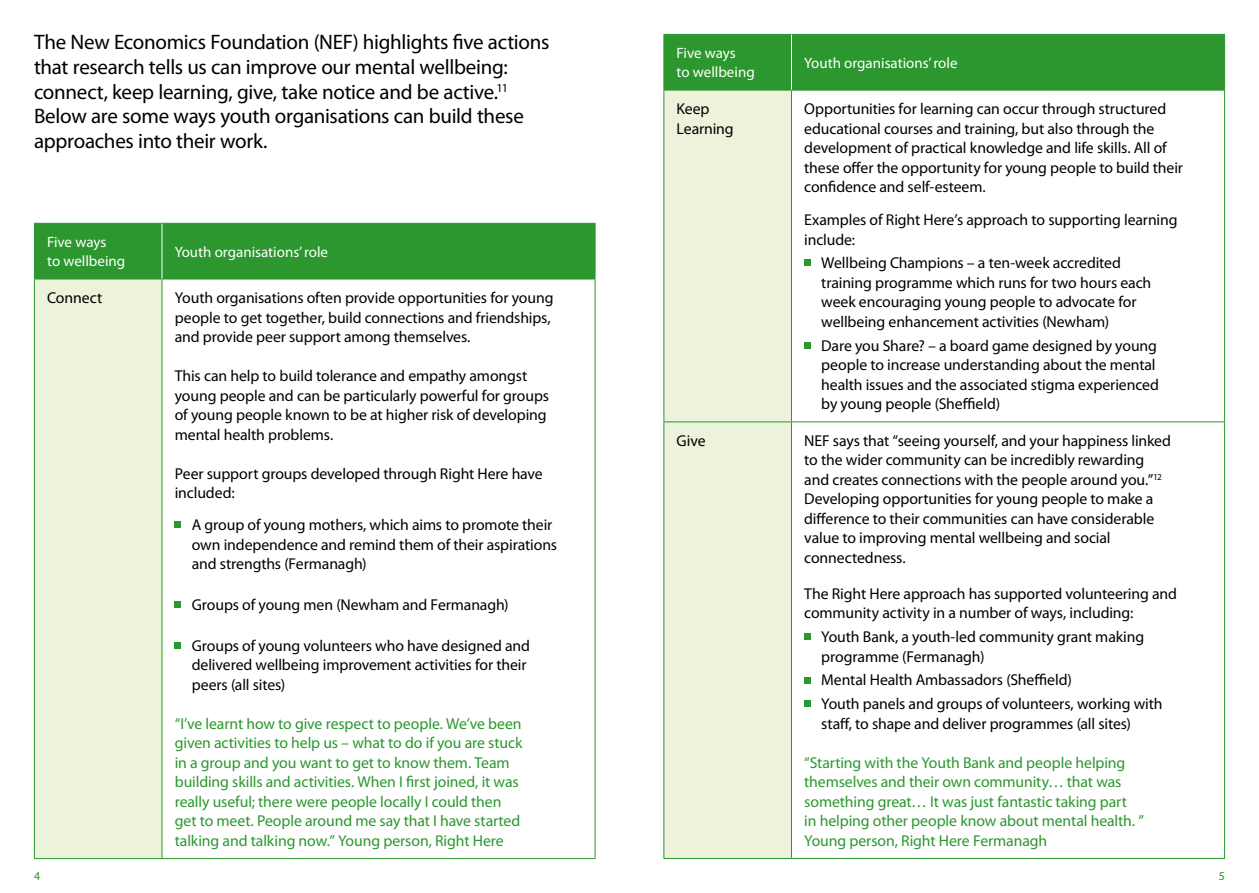
<style>
.page{position:relative;width:1259px;height:893px;background:#fff}
.page>*{position:absolute;margin:0;border:0;box-sizing:border-box;transform-origin:0 0}
.t1{font:21px/24.8px "Myriad Pro";letter-spacing:-.015em;color:#000}
.t2{font:15.75px/19.5px "Myriad Pro";letter-spacing:-.005em;color:#000}
.t3{font:15.75px/19.5px "Myriad Pro";letter-spacing:-.005em;color:#2b972e}
.t4{font:15px/19.5px "Myriad Pro";color:#fff}
.t5{font:12px "Myriad Pro";color:#2b972e}
</style>
<div class="page">
<div style="left:35px;top:224px;width:560px;height:55px;background:#2b972e"></div>
<div style="left:34px;top:279px;width:128px;height:580px;background:#ecf3da"></div>
<hr style="left:34px;top:223px;width:128px;height:1px;background:#2b972e">
<hr style="left:34px;top:224px;width:1px;height:55px;background:#2b972e">
<hr style="left:162px;top:223px;width:433px;height:1px;background:#2b972e">
<hr style="left:595px;top:224px;width:1px;height:55px;background:#2b972e">
<hr style="left:34px;top:279px;width:128px;height:1px;background:#2b972e">
<hr style="left:34px;top:279px;width:1px;height:579px;background:#2b972e">
<hr style="left:162px;top:279px;width:433px;height:1px;background:#2b972e">
<hr style="left:162px;top:279px;width:1px;height:579px;background:#2b972e">
<hr style="left:595px;top:279px;width:1px;height:579px;background:#2b972e">
<hr style="left:34px;top:858px;width:128px;height:1px;background:#2b972e">
<hr style="left:162px;top:858px;width:433px;height:1px;background:#2b972e">
<hr style="left:162px;top:224px;width:1px;height:55px;background:#fff">
<svg style="left:175px;top:522px;width:6px;height:6px"></svg>
<div style="left:175px;top:601px;width:6px;height:7px;background:#2b972e"></div>
<div style="left:175px;top:642px;width:6px;height:7px;background:#2b972e"></div>
<div style="left:664px;top:35px;width:560px;height:55px;background:#2b972e"></div>
<div style="left:664px;top:91px;width:127px;height:767px;background:#ecf3da"></div>
<hr style="left:663px;top:34px;width:128px;height:1px;background:#2b972e">
<hr style="left:663px;top:35px;width:1px;height:55px;background:#2b972e">
<hr style="left:791px;top:34px;width:434px;height:1px;background:#2b972e">
<hr style="left:1224px;top:35px;width:1px;height:55px;background:#2b972e">
<hr style="left:663px;top:90px;width:128px;height:1px;background:#2b972e">
<hr style="left:663px;top:90px;width:1px;height:331px;background:#2b972e">
<hr style="left:791px;top:90px;width:434px;height:1px;background:#2b972e">
<hr style="left:791px;top:90px;width:1px;height:331px;background:#2b972e">
<hr style="left:1224px;top:90px;width:1px;height:331px;background:#2b972e">
<hr style="left:663px;top:421px;width:128px;height:1px;background:#2b972e">
<hr style="left:663px;top:422px;width:1px;height:436px;background:#2b972e">
<hr style="left:791px;top:421px;width:434px;height:1px;background:#2b972e">
<hr style="left:791px;top:422px;width:1px;height:436px;background:#2b972e">
<hr style="left:1224px;top:422px;width:1px;height:436px;background:#2b972e">
<hr style="left:663px;top:858px;width:128px;height:1px;background:#2b972e">
<hr style="left:791px;top:858px;width:434px;height:1px;background:#2b972e">
<hr style="left:791px;top:35px;width:1px;height:55px;background:#fff">
<svg style="left:804px;top:260px;width:6px;height:6px"></svg>
<svg style="left:804px;top:342px;width:6px;height:6px"></svg>
<div style="left:804px;top:633px;width:6px;height:7px;background:#2b972e"></div>
<svg style="left:804px;top:677px;width:6px;height:6px"></svg>
<svg style="left:804px;top:701px;width:6px;height:6px"></svg>
<p class="t1" style="left:34px;top:29px;width:517px">The New Economics Foundation (NEF) highlights five actions that research tells us can improve our mental wellbeing: connect, keep learning, give, take notice and be active.<sup>11<br></sup>Below are some ways youth organisations can build these approaches into their work.</p>
<p class="t4" style="left:47px;top:232px;width:80px">Five ways<br>to wellbeing</p>
<p class="t4" style="left:175px;top:241px;width:155px">Youth organisations’ role</p>
<p class="t2" style="left:47px;top:288px;width:57px">Connect</p>
<p class="t2" style="left:175px;top:288px;width:380px">Youth organisations often provide opportunities for young people to get together, build connections and friendships, and provide peer support among themselves.</p>
<p class="t2" style="left:175px;top:366px;width:376px">This can help to build tolerance and empathy amongst young people and can be particularly powerful for groups of young people known to be at higher risk of developing mental health problems.</p>
<p class="t2" style="left:175px;top:463px;width:369px">Peer support groups developed through Right Here have included:</p>
<p class="t2" style="left:192px;top:515px;width:367px">A group of young mothers, which aims to promote their own independence and remind them of their aspirations and strengths (Fermanagh)</p>
<p class="t2" style="left:192px;top:595px;width:318px">Groups of young men (Newham and Fermanagh)</p>
<p class="t2" style="left:192px;top:635px;width:340px">Groups of young volunteers who have designed and delivered wellbeing improvement activities for their peers (all sites)</p>
<p class="t3" style="left:175px;top:713px;width:349px">“I’ve learnt how to give respect to people. We’ve been given activities to help us – what to do if you are stuck in a group and you want to get to know them. Team building skills and activities. When I first joined, it was really useful; there were people locally I could then get to meet. People around me say that I have started talking and talking now.” Young person, Right Here</p>
<p class="t5" style="left:34px;top:869px;width:8px">4</p>
<p class="t4" style="left:676px;top:43px;width:80px">Five ways<br>to wellbeing</p>
<p class="t4" style="left:804px;top:53px;width:155px">Youth organisations’ role</p>
<p class="t2" style="left:676px;top:99px;width:59px">Keep<br>Learning</p>
<p class="t2" style="left:804px;top:99px;width:380px">Opportunities for learning can occur through structured educational courses and training, but also through the development of practical knowledge and life skills. All of these offer the opportunity for young people to build their confidence and self-esteem.</p>
<p class="t2" style="left:804px;top:210px;width:375px">Examples of Right Here’s approach to supporting learning include:</p>
<p class="t2" style="left:821px;top:253px;width:331px">Wellbeing Champions – a ten-week accredited training programme which runs for two hours each week encouraging young people to advocate for wellbeing enhancement activities (Newham)</p>
<p class="t2" style="left:821px;top:335px;width:339px">Dare you Share? – a board game designed by young people to increase understanding about the mental health issues and the associated stigma experienced by young people (Sheffield)</p>
<p class="t2" style="left:676px;top:431px;width:30px">Give</p>
<p class="t2" style="left:804px;top:431px;width:368px">NEF says that “seeing yourself, and your happiness linked to the wider community can be incredibly rewarding and creates connections with the people around you.”<sup>12<br></sup>Developing opportunities for young people to make a difference to their communities can have considerable value to improving mental wellbeing and social connectedness.</p>
<p class="t2" style="left:804px;top:584px;width:374px">The Right Here approach has supported volunteering and community activity in a number of ways, including:</p>
<p class="t2" style="left:821px;top:627px;width:324px">Youth Bank, a youth-led community grant making programme (Fermanagh)</p>
<p class="t2" style="left:821px;top:668px;width:343px;line-height:23.7px">Mental Health Ambassadors (Sheffield)<br>Youth panels and groups of volunteers, working with</p>
<p class="t2" style="left:821px;top:713px;width:311px">staff, to shape and deliver programmes (all sites)</p>
<p class="t3" style="left:804px;top:752px;width:341px">“Starting with the Youth Bank and people helping themselves and their own community… that was something great… It was just fantastic taking part<br>in helping other people know about mental health. ” Young person, Right Here Fermanagh</p>
<p class="t5" style="left:1218px;top:869px;width:8px">5</p>
</div>
